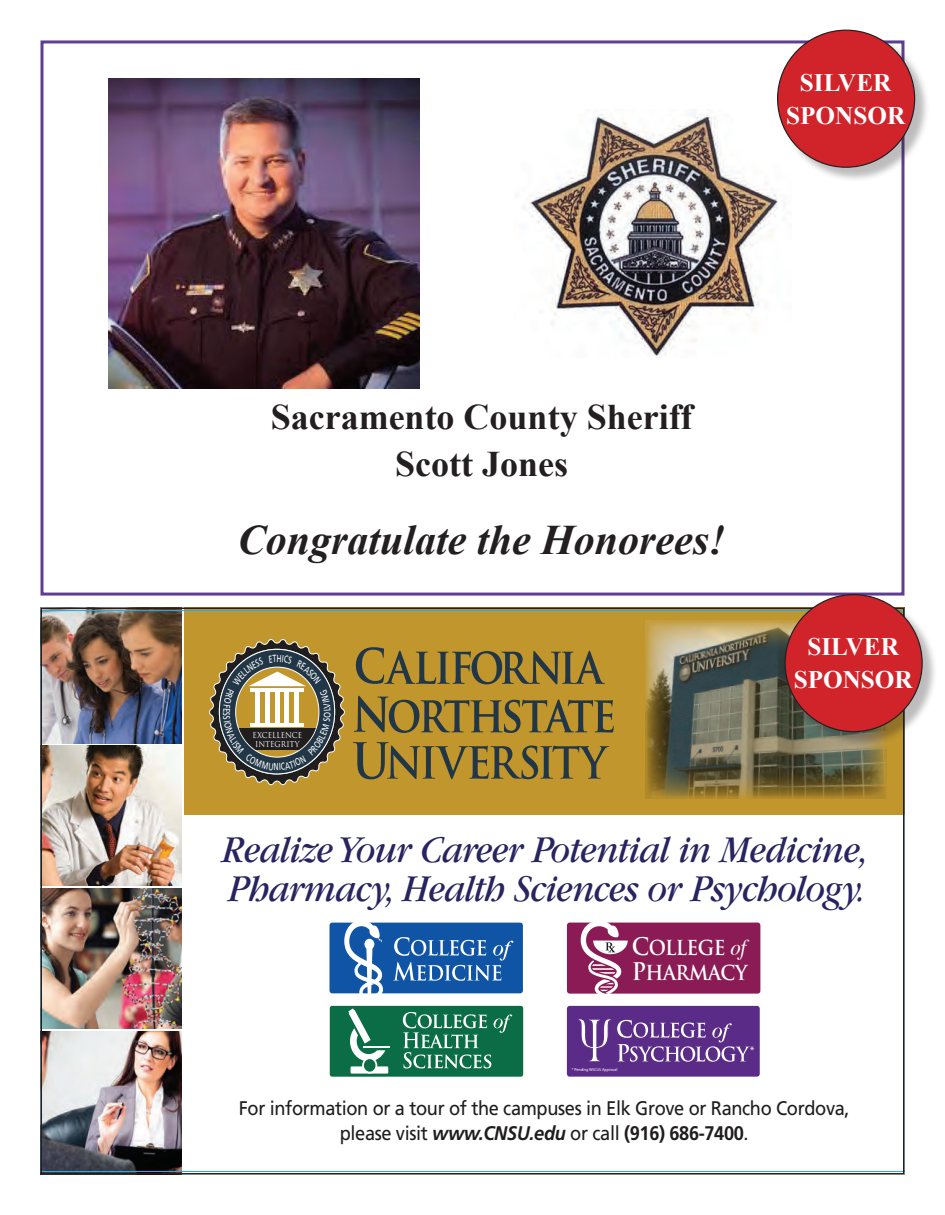
<style>
.page{position:relative;width:945px;height:1215px;background:#fff}
.page>*{position:absolute;margin:0;border:0;box-sizing:border-box;transform-origin:0 0}
.t1{font:italic 700 42px "Times New Roman";color:#231f20}
.t2{font:italic 39.45px/39px "Garamond";letter-spacing:-.02em;color:#272460;scale:.93 1}
.t3{font:700 36px/46.8px "Times New Roman";color:#231f20;text-align:center}
.t4{font:700 25.2px/32.7px "Times New Roman";color:#fff;text-align:center}
.t5{font:700 20.1px/24.9px "Trajan";letter-spacing:-.03em;color:#fff;scale:.93 1}
.t6{font:19.65px/24.8px "Frutiger";letter-spacing:-.02em;color:#201d1e;text-align:center;scale:.93 1}
.t7{font:11.1px "Myriad Pro";color:#fff;scale:.93 1}
.t8{font:7.95px/9.1px "Trajan";letter-spacing:-.005em;color:#fff;text-align:center;scale:.93 1}
.t9{font:4.35px "Myriad Pro";color:#fff;scale:.93 1}
.s1{font-size:23.7px}
.s2{font-family:"Times";font-weight:400;font-style:italic;font-size:22.5px}
.s3{font-weight:700;font-style:italic}
.s4{font-weight:700}
</style>
<div class="page">
<div style="left:40px;top:40px;width:864px;height:556px;background:#fff;border:3px solid #5e3e92"></div>
<img style="left:43px;top:613px;width:858px;height:557px">
<img style="left:523px;top:111px;width:262px;height:245px">
<img style="left:109px;top:78px;width:310px;height:311px">
<div style="left:779px;top:32px;width:151px;height:151px;background:#231f20;opacity:.3"></div>
<div style="left:778px;top:30px;width:137px;height:137px;background:#d1232a;border-radius:50%"></div>
<div style="left:787px;top:596px;width:151px;height:151px;background:#231f20;opacity:.3"></div>
<div style="left:785px;top:595px;width:137px;height:137px;background:#d1232a;border-radius:50%"></div>
<svg style="left:208px;top:638px;width:138px;height:148px"></svg>
<p class="t4" style="left:786px;top:65px;width:121px">SILVER<br>SPONSOR</p>
<h3 class="t3" style="left:271px;top:393px;width:423px">Sacramento County Sheriff<br>Scott Jones</h3>
<h1 class="t1" style="left:238px;top:511px;width:489px">Congratulate the Honorees!</h1>
<p class="t8" style="left:252px;top:730px;width:55px">EXCELLENCE<br>INTEGRITY</p>
<p class="t4" style="left:794px;top:630px;width:121px">SILVER<br>SPONSOR</p>
<h2 class="t2" style="left:222px;top:831px;width:696px">Realize Your Career Potential in Medicine,<br>Pharmacy, Health Sciences or Psychology.</h2>
<p class="t5" style="left:632px;top:936px;width:126px"><span class="s1">C</span>OLLEGE <span class="s2">of<br></span><span class="s1">P</span>HARMACY</p>
<p class="t9" style="left:572px;top:1067px;width:50px">* Pending WSCUS Approval</p>
<p class="t7" style="left:750px;top:1043px;width:6px">*</p>
<p class="t6" style="left:239px;top:1096px;width:658px">For information or a tour of the campuses in Elk Grove or Rancho Cordova, please visit <span class="s3">www.CNSU.edu</span> or call <span class="s4">(916) 686-7400</span>.</p>
</div>
